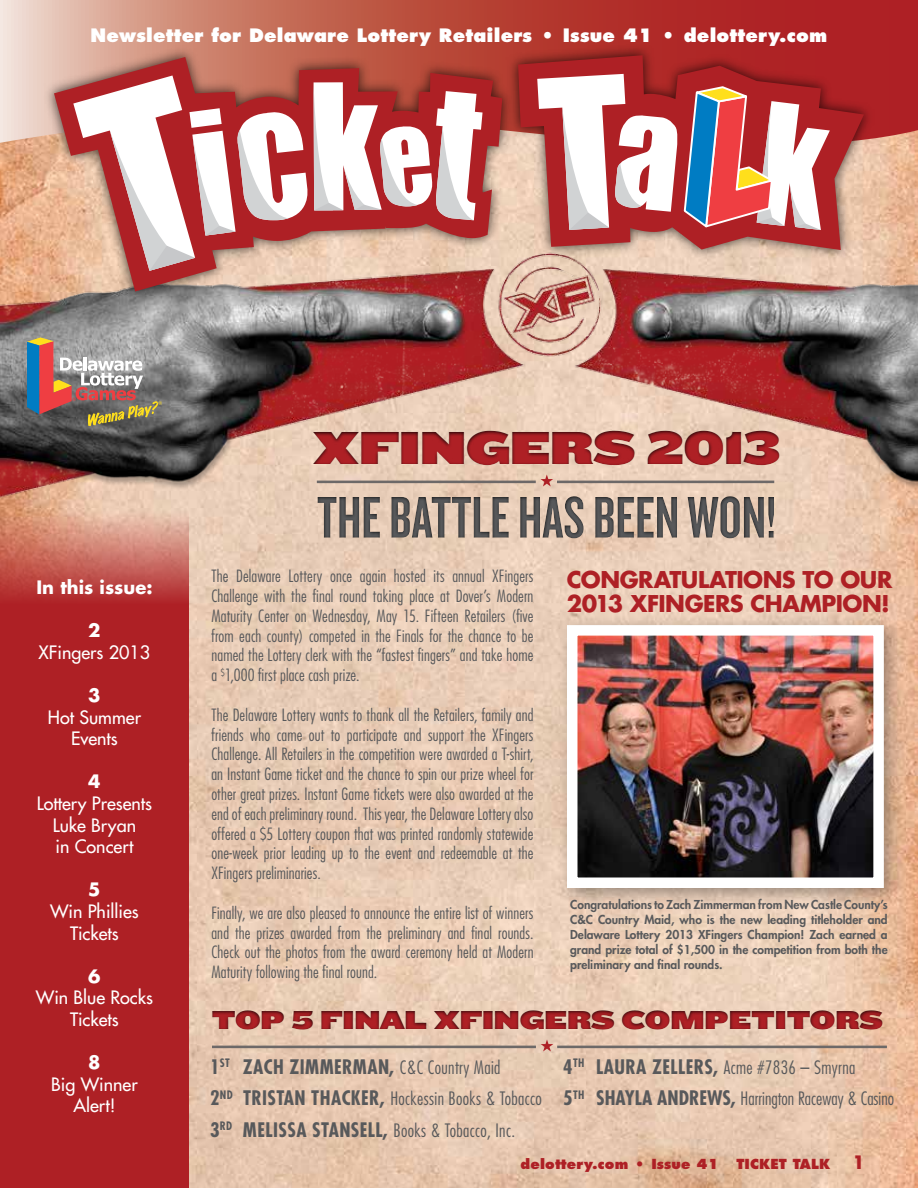
<style>
.page{position:relative;width:918px;height:1188px;background:#fff}
.page>*{position:absolute;margin:0;border:0;box-sizing:border-box;transform-origin:0 0}
.t1{font:48.15px "Knockout HTF94 Ultmt Sumo";color:#ae2025}
.t2{font:27px "Knockout HTF94 Ultmt Sumo";color:#ae2025}
.t3{font:700 22.5px/24.6px "Futura Std";letter-spacing:-.025em;color:#ae2025}
.t4{font:700 condensed 19.5px "Futura Std";letter-spacing:.02em;color:#58595b}
.t5{font:500 18px/21.6px "Futura Std";color:#fff;text-align:center}
.t6{font:300 condensed 18px/31.5px "Futura Std";letter-spacing:.02em;color:#58595b}
.t7{font:300 condensed 18px/31.5px "Futura Std";color:#58595b}
.t8{font:800 18px "Futura Std";letter-spacing:.01em;color:#fff}
.t9{font:700 18px "Futura Std";color:#fff}
.t10{font:300 condensed 16.5px/19.8px "Futura Std";letter-spacing:.01em;color:#58595b;text-align:justify}
.t11{font:800 13.5px "Futura Std";letter-spacing:.01em;color:#ae2025}
.t12{font:800 12px/15px "Futura Std";color:#58595b;text-align:justify}
.s1{font-weight:300;font-size:18px}
.s2{font-weight:700;font-size:19.5px}
.s3{font-weight:700;font-size:18px}
</style>
<div class="page">
<img style="left:0;top:171px;width:918px;height:1017px">
<img style="left:0;top:229px;width:918px;height:312px">
<svg style="left:0;top:0;width:918px;height:171px;background:#c4645a"></svg>
<svg style="left:0;top:486px;width:189px;height:702px;background:#b32f31"></svg>
<div style="left:43px;top:43px;width:832px;height:260px;background:#000;opacity:.6"></div>
<svg style="left:518px;top:55px;width:346px;height:195px;background:#b95852"></svg>
<svg style="left:54px;top:57px;width:448px;height:235px;background:#c27869"></svg>
<svg style="left:73px;top:75px;width:410px;height:196px"></svg>
<svg style="left:537px;top:74px;width:293px;height:156px"></svg>
<svg style="left:27px;top:337px;width:135px;height:89px;background:#968580"></svg>
<div style="left:557px;top:615px;width:347px;height:293px;background:#000;opacity:.35"></div>
<img style="left:578px;top:636px;width:295px;height:241px">
<div style="left:567px;top:625px;width:317px;height:263px;border:10px solid #fff"></div>
<div style="left:263px;top:420px;width:585px;height:130px;background:#000;opacity:.75"></div>
<hr style="left:317px;top:481px;width:219px;height:2px;background:#6d6968">
<hr style="left:557px;top:481px;width:217px;height:2px;background:#6d6968">
<svg style="left:540px;top:474px;width:13px;height:13px"></svg>
<div style="left:177px;top:1004px;width:741px;height:41px;background:#000;opacity:.75"></div>
<hr style="left:212px;top:1046px;width:324px;height:2px;background:#6d6968">
<hr style="left:557px;top:1046px;width:330px;height:2px;background:#6d6968">
<svg style="left:541px;top:1039px;width:12px;height:13px"></svg>
<p class="t8" style="left:91px;top:24px;width:738px">Newsletter for Delaware Lottery Retailers • Issue 41 • delottery.com</p>
<p class="t9" style="left:36px;top:575px;width:118px">IN THIS ISSUE:</p>
<p class="t9" style="left:88px;top:618px;width:14px">2</p>
<p class="t5" style="left:39px;top:641px;width:113px">XFingers 2013</p>
<p class="t9" style="left:88px;top:683px;width:14px">3</p>
<p class="t5" style="left:48px;top:706px;width:94px">Hot Summer<br>Events</p>
<p class="t9" style="left:88px;top:770px;width:14px">4</p>
<p class="t5" style="left:37px;top:793px;width:117px">Lottery Presents<br>Luke Bryan<br>in Concert</p>
<p class="t9" style="left:88px;top:878px;width:14px">5</p>
<p class="t5" style="left:50px;top:901px;width:90px">Win Phillies<br>Tickets</p>
<p class="t9" style="left:88px;top:964px;width:14px">6</p>
<p class="t5" style="left:36px;top:987px;width:119px">Win Blue Rocks<br>Tickets</p>
<p class="t9" style="left:88px;top:1050px;width:14px">8</p>
<p class="t5" style="left:51px;top:1073px;width:88px">Big Winner<br>Alert!</p>
<h1 class="t1" style="left:313px;top:421px;width:469px">XFINGERS 2013</h1>
<p class="t10" style="left:211px;top:566px;width:324px">The Delaware Lottery once again hosted its annual XFingers Challenge with the final round taking place at Dover’s Modern Maturity Center on Wednesday, May 15. Fifteen Retailers (five from each county) competed in the Finals for the chance to be named the Lottery clerk with the “fastest fingers” and take home a <sup>$</sup>1,000 first place cash prize.</p>
<p class="t10" style="left:211px;top:705px;width:324px">The Delaware Lottery wants to thank all the Retailers, family and friends who came out to participate and support the XFingers Challenge. All Retailers in the competition were awarded a T-shirt, an Instant Game ticket and the chance to spin our prize wheel for other great prizes. Instant Game tickets were also awarded at the end of each preliminary round. This year, the Delaware Lottery also offered a $5 Lottery coupon that was printed randomly statewide one-week prior leading up to the event and redeemable at the XFingers preliminaries.</p>
<p class="t10" style="left:211px;top:903px;width:324px">Finally, we are also pleased to announce the entire list of winners and the prizes awarded from the preliminary and final rounds.<br>Check out the photos from the award ceremony held at Modern Maturity following the final round.</p>
<h3 class="t3" style="left:567px;top:567px;width:327px">CONGRATULATIONS TO OUR<br>2013 XFINGERS CHAMPION!</h3>
<p class="t12" style="left:570px;top:897px;width:319px">Congratulations to Zach Zimmerman from New Castle County’s C&amp;C Country Maid, who is the new leading titleholder and Delaware Lottery 2013 XFingers Champion! Zach earned a grand prize total of $1,500 in the competition from both the preliminary and final rounds.</p>
<h2 class="t2" style="left:212px;top:1004px;width:673px">TOP 5 FINAL XFINGERS COMPETITORS</h2>
<p class="t4" style="left:210px;top:1054px;width:292px">1<sup>ST</sup> ZACH ZIMMERMAN, <span class="s1">C&amp;C Country Maid</span></p>
<p class="t6" style="left:210px;top:1083px;width:333px"><span class="s2">2</span><sup>ND</sup> <span class="s2">TRISTAN THACKER,</span> Hockessin Books &amp; Tobacco<br><span class="s2">3</span><sup>RD</sup> <span class="s2">MELISSA STANSELL,</span> Books &amp; Tobacco, Inc.</p>
<p class="t7" style="left:563px;top:1051px;width:332px"><span class="s2">4</span><sup>TH</sup> <span class="s2">LAURA ZELLERS,</span> Acme #7836 – Smyrna<br><span class="s2">5</span><sup>TH</sup> <span class="s2">SHAYLA ANDREWS,</span> Harrington Raceway &amp; Casino</p>
<p class="t11" style="left:521px;top:1155px;width:200px">delottery.com • Issue 41</p>
<p class="t11" style="left:736px;top:1155px;width:130px">TICKET TALK <span class="s3">1</span></p>
</div>
